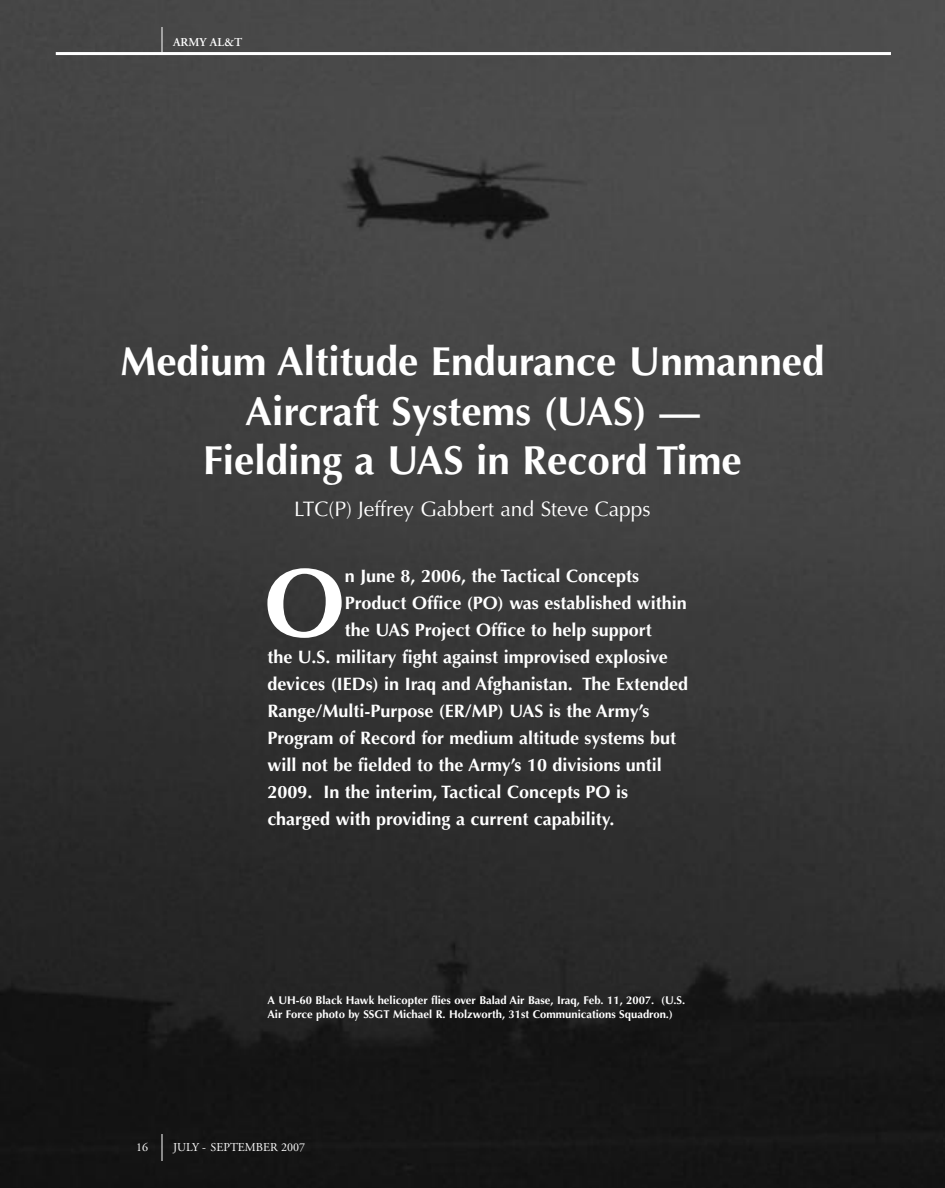
<style>
.page{position:relative;width:945px;height:1188px;background:#fff}
.page>*{position:absolute;margin:0;border:0;box-sizing:border-box;transform-origin:0 0}
.t1{font:700 97.2px "Optima";color:#fff}
.t2{font:700 40.5px/49.5px "Optima";color:#fff;text-align:center}
.t3{font:21px "Optima";color:#fff}
.t4{font:700 18px "Optima";color:#fff}
.t5{font:12px "Adobe Garamond";color:#fff}
.t6{font:600 12px "Adobe Garamond";color:#fff}
.t7{font:700 11.25px/13.8px "Optima";color:#fff}
</style>
<div class="page">
<img style="left:0;top:0;width:945px;height:1188px">
<svg style="left:162px;top:27px;width:1px;height:25px"></svg>
<svg style="left:162px;top:1134px;width:1px;height:27px"></svg>
<hr style="left:56px;top:52px;width:835px;height:3px;background:#fff">
<p class="t6" style="left:173px;top:37px;width:71px">ARMY AL&amp;T</p>
<h2 class="t2" style="left:120px;top:341px;width:706px">Medium Altitude Endurance Unmanned<br>Aircraft Systems (UAS) —<br>Fielding a UAS in Record Time</h2>
<p class="t3" style="left:294px;top:501px;width:358px">LTC(P) Jeffrey Gabbert and Steve Capps</p>
<h1 class="t1" style="left:264px;top:564px;width:83px">O</h1>
<p class="t4" style="left:345px;top:569px;width:296px">n June 8, 2006, the Tactical Concepts</p>
<p class="t4" style="left:345px;top:596px;width:344px">Product Office (PO) was established within</p>
<p class="t4" style="left:345px;top:623px;width:309px">the UAS Project Office to help support</p>
<p class="t4" style="left:267px;top:650px;width:402px">the U.S. military fight against improvised explosive</p>
<p class="t4" style="left:267px;top:677px;width:422px">devices (IEDs) in Iraq and Afghanistan. The Extended</p>
<p class="t4" style="left:267px;top:704px;width:383px">Range/Multi-Purpose (ER/MP) UAS is the Army’s</p>
<p class="t4" style="left:267px;top:731px;width:410px">Program of Record for medium altitude systems but</p>
<p class="t4" style="left:267px;top:758px;width:396px">will not be fielded to the Army’s 10 divisions until</p>
<p class="t4" style="left:267px;top:785px;width:362px">2009. In the interim, Tactical Concepts PO is</p>
<p class="t4" style="left:267px;top:812px;width:349px">charged with providing a current capability.</p>
<p class="t7" style="left:267px;top:994px;width:419px">A UH-60 Black Hawk helicopter flies over Balad Air Base, Iraq, Feb. 11, 2007. (U.S.<br>Air Force photo by SSGT Michael R. Holzworth, 31st Communications Squadron.)</p>
<p class="t5" style="left:136px;top:1142px;width:13px">16</p>
<p class="t5" style="left:173px;top:1142px;width:134px">JULY - SEPTEMBER 2007</p>
</div>
